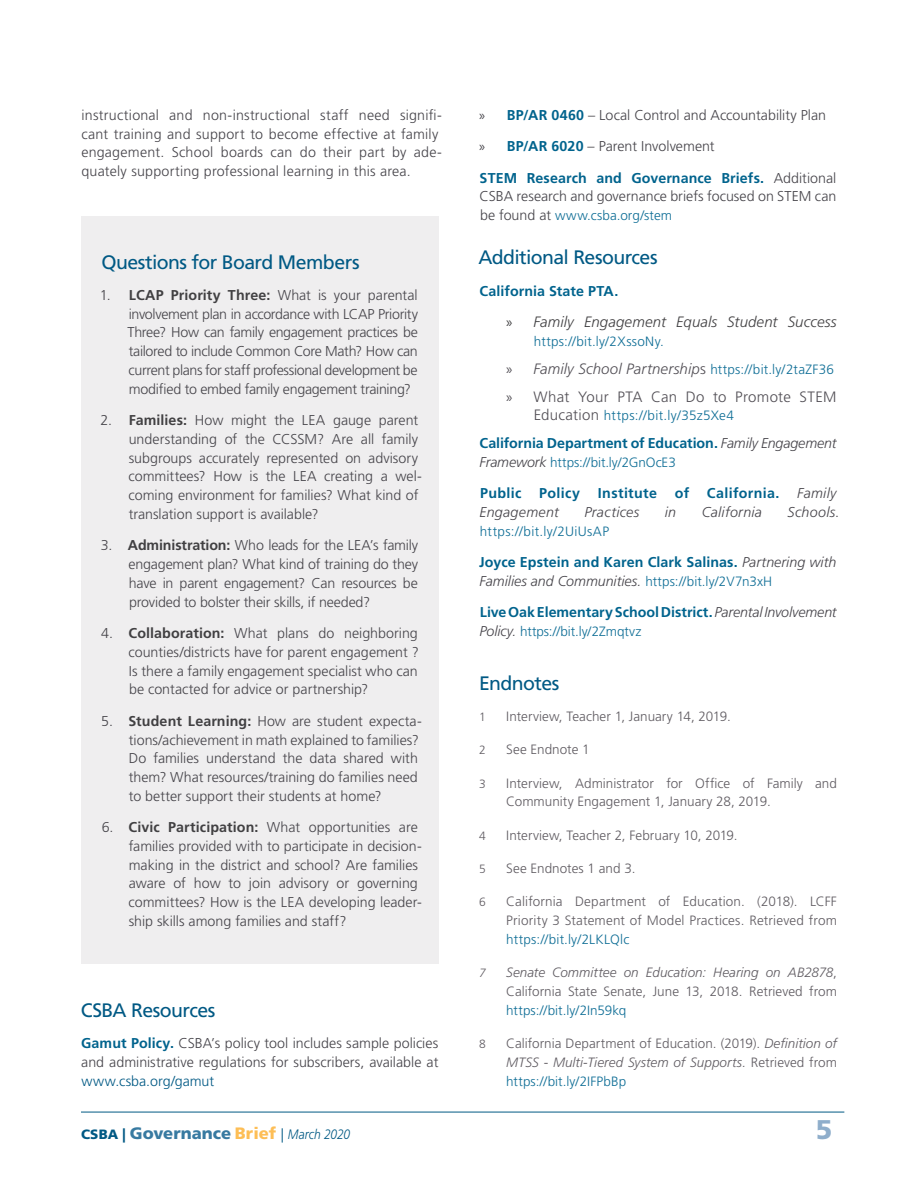
<style>
.page{position:relative;width:918px;height:1188px;background:#fff}
.page>*{position:absolute;margin:0;border:0;box-sizing:border-box;transform-origin:0 0}
.t1{font:900 27px "Frutiger LT Std";color:#8faecb}
.t2{font:19.5px "Frutiger LT Std";letter-spacing:-.03em;color:#005984}
.t3{font:900 16.5px "Frutiger LT Std";letter-spacing:.005em;color:#387aa1}
.t4{font:300 15px/27.8px "Frutiger LT Std";letter-spacing:.015em;color:#524f55}
.t5{font:italic 300 15px "Frutiger LT Std";letter-spacing:.005em;color:#414042}
.t6{font:300 14.25px/18.8px "Frutiger LT Std";color:#46444a}
.t7{font:italic 300 14.25px/18.8px "Frutiger LT Std";letter-spacing:.015em;color:#46444a}
.t8{font:700 14.25px "Frutiger LT Std";color:#00638d}
.t9{font:700 14.25px/18.8px "Frutiger LT Std";letter-spacing:.025em;color:#00638d}
.t10{font:300 14.25px "Frutiger LT Std";color:#005984}
.t11{font:300 13.5px/18.8px "Frutiger LT Std";letter-spacing:.005em;color:#605c62}
.t12{font:300 13.5px "Frutiger LT Std";letter-spacing:.01em;color:#0f6e96}
.t13{font:300 12px "Frutiger LT Std";color:#605c62}
.t14{font:italic 300 12px "Frutiger LT Std";color:#605c62}
.s1{font-weight:700;color:#414042}
.s2{font-weight:700;color:#00638d}
.s3{font-family:"Myriad Pro";font-weight:400}
.s4{font-size:14.25px;color:#46444a}
.s5{font-family:"Myriad Pro";font-weight:400;font-style:normal}
.s6{font-style:italic}
.s7{font-size:13.5px;color:#0f6e96}
.s8{font-size:15px;color:#524f55}
.s9{font-weight:300;font-style:italic;color:#46444a}
.s10{font-style:italic;font-size:14.25px;color:#46444a}
.s11{font-style:normal}
.s12{font-weight:700;font-style:normal;color:#00638d}
.s13{font-style:normal;font-size:13.5px;color:#0f6e96}
.s14{color:#0f6e96}
.s15{font-size:13.5px;color:#005984}
.s16{font-size:14.25px;color:#005984}
.s17{color:#fdbe56}
.s18{font-weight:300;font-size:14.25px;color:#005984}
.s19{font-weight:300;font-style:italic;font-size:13.65px;color:#005984}
</style>
<div class="page">
<hr style="left:81px;top:1112px;width:763px;height:1px;background:#005984">
<div style="left:81px;top:216px;width:358px;height:748px;background:#efeeef"></div>
<p class="t6" style="left:81px;top:106px;width:362px">instructional and non-instructional staff need signifi&shy;cant training and support to become effective at family engagement. School boards can do their part by ade&shy;quately supporting professional learning in this area.</p>
<h2 class="t2" style="left:101px;top:250px;width:260px">Questions for Board Members</h2>
<p class="t6" style="left:128px;top:286px;width:292px;text-align:justify;text-indent:-28px">1. <span class="s1">LCAP Priority Three:</span> What is your parental involvement plan in accordance with LCAP Priority Three? How can family engagement practices be tailored to include Common Core Math? How can current plans for staff professional development be modified to embed family engagement training?</p>
<p class="t6" style="left:129px;top:411px;width:295px;text-indent:-28px">2. <span class="s1">Families:</span> How might the LEA gauge parent understanding of the CCSSM? Are all family subgroups accurately represented on advisory committees? How is the LEA creating a wel&shy;coming environment for families? What kind of translation support is available?</p>
<p class="t6" style="left:129px;top:536px;width:291px;text-align:justify;text-indent:-28px">3. <span class="s1">Administration:</span> Who leads for the LEA’s family engagement plan? What kind of training do they have in parent engagement? Can resources be provided to bolster their skills, if needed?</p>
<p class="t6" style="left:129px;top:624px;width:292px;text-align:justify;text-indent:-28px">4. <span class="s1">Collaboration:</span> What plans do neighboring counties/districts have for parent engagement ?<br>Is there a family engagement specialist who can be contacted for advice or partnership?</p>
<p class="t6" style="left:129px;top:712px;width:295px;text-indent:-28px">5. <span class="s1">Student Learning:</span> How are student expecta&shy;tions/achievement in math explained to families?<br>Do families understand the data shared with them? What resources/training do families need to better support their students at home?</p>
<p class="t6" style="left:129px;top:818px;width:295px;text-indent:-27px">6. <span class="s1">Civic Participation:</span> What opportunities are families provided with to participate in decision&shy;making in the district and school? Are families aware of how to join advisory or governing committees? How is the LEA developing leader&shy;ship skills among families and staff?</p>
<h2 class="t2" style="left:81px;top:999px;width:136px">CSBA Resources</h2>
<p class="t6" style="left:81px;top:1034px;width:359px"><span class="s2">Gamut Policy.</span> CSBA’s policy tool includes sample policies and administrative regulations for subscribers, available at</p>
<p class="t10" style="left:82px;top:1073px;width:134px">www.csba.org/gamut</p>
<p class="t6" style="left:479px;top:106px;width:348px"><span class="s3">»</span> <span class="s2">BP/AR 0460</span> – Local Control and Accountability Plan</p>
<p class="t6" style="left:479px;top:137px;width:237px"><span class="s3">»</span> <span class="s2">BP/AR 6020</span> – Parent Involvement</p>
<p class="t6" style="left:479px;top:169px;width:358px"><span class="s2">STEM Research and Governance Briefs.</span> Additional<br>CSBA research and governance briefs focused on STEM can</p>
<p class="t12" style="left:480px;top:208px;width:194px"><span class="s4">be found at</span> www.csba.org/stem</p>
<h2 class="t2" style="left:479px;top:246px;width:181px">Additional Resources</h2>
<p class="t8" style="left:480px;top:283px;width:140px">California State PTA.</p>
<p class="t5" style="left:506px;top:314px;width:332px"><span class="s5">»</span> Family Engagement Equals Student Success</p>
<p class="t12" style="left:534px;top:334px;width:131px">https://bit.ly/2XssoNy.</p>
<p class="t4" style="left:506px;top:355px;width:332px"><span class="s3">»</span> <span class="s6">Family School Partnership</span>s <span class="s7">https://bit.ly/2taZF36 </span><span class="s3">»</span> What Your PTA Can Do to Promote STEM</p>
<p class="t12" style="left:534px;top:408px;width:202px"><span class="s8">Education</span> https://bit.ly/35z5Xe4</p>
<p class="t8" style="left:480px;top:435px;width:359px">California Department of Education. <span class="s9">Family Engagement</span></p>
<p class="t12" style="left:480px;top:455px;width:198px"><span class="s10">Framework</span> https://bit.ly/2GnOcE3</p>
<p class="t9" style="left:479px;top:484px;width:359px">Public Policy Institute of California. <span class="s9">Family<br>Engagement</span></p>
<p class="t7" style="left:584px;top:503px;width:56px">Practices</p>
<p class="t7" style="left:665px;top:503px;width:13px">in</p>
<p class="t7" style="left:702px;top:503px;width:62px">California</p>
<p class="t7" style="left:788px;top:503px;width:53px">Schools<span class="s11">.</span></p>
<p class="t12" style="left:480px;top:523px;width:131px">https://bit.ly/2UiUsAP</p>
<p class="t7" style="left:479px;top:553px;width:359px"><span class="s12">Joyce Epstein and Karen Clark Salinas.</span> Partnering with<br>Families and Communities. <span class="s13">https://bit.ly/2V7n3xH</span></p>
<p class="t8" style="left:480px;top:604px;width:358px">Live Oak Elementary School District. <span class="s9">Parental Involvement</span></p>
<p class="t12" style="left:479px;top:624px;width:164px"><span class="s10">Policy.</span> https://bit.ly/2Zmqtvz</p>
<h2 class="t2" style="left:479px;top:671px;width:82px">Endnotes</h2>
<p class="t13" style="left:479px;top:710px;width:8px">1</p>
<p class="t11" style="left:506px;top:707px;width:226px">Interview, Teacher 1, January 14, 2019.</p>
<p class="t13" style="left:479px;top:743px;width:8px">2</p>
<p class="t11" style="left:506px;top:741px;width:85px">See Endnote 1</p>
<p class="t13" style="left:479px;top:777px;width:8px">3</p>
<p class="t11" style="left:506px;top:774px;width:332px">Interview, Administrator for Office of Family and<br>Community Engagement 1, January 28, 2019.</p>
<p class="t13" style="left:479px;top:829px;width:8px">4</p>
<p class="t11" style="left:506px;top:826px;width:233px">Interview, Teacher 2, February 10, 2019.</p>
<p class="t13" style="left:479px;top:862px;width:8px">5</p>
<p class="t11" style="left:506px;top:859px;width:131px">See Endnotes 1 and 3.</p>
<p class="t13" style="left:479px;top:896px;width:8px">6</p>
<p class="t11" style="left:506px;top:893px;width:332px">California Department of Education. (2018). LCFF<br>Priority 3 Statement of Model Practices. Retrieved from</p>
<p class="t12" style="left:506px;top:932px;width:125px">https://bit.ly/2LKLQlc</p>
<p class="t14" style="left:479px;top:966px;width:8px">7</p>
<p class="t11" style="left:506px;top:963px;width:332px"><span class="s6">Senate Committee on Education: Hearing on AB2878</span>,<br>California State Senate, June 13, 2018. Retrieved from</p>
<p class="t12" style="left:506px;top:1002px;width:122px">https://bit.ly/2In59kq</p>
<p class="t13" style="left:479px;top:1037px;width:8px">8</p>
<p class="t11" style="left:506px;top:1034px;width:332px;text-align:justify">California Department of Education. (2019). <span class="s6">Definition of MTSS - Multi-Tiered System of Supports.</span> Retrieved from <span class="s14">https://bit.ly/2IFPbBp</span></p>
<p class="t3" style="left:81px;top:1124px;width:271px"><span class="s15">CSBA</span> <span class="s16">|</span> Governance <span class="s17">Brief</span> <span class="s18">|</span> <span class="s19">March 2020</span></p>
<h1 class="t1" style="left:816px;top:1113px;width:18px">5</h1>
</div>
